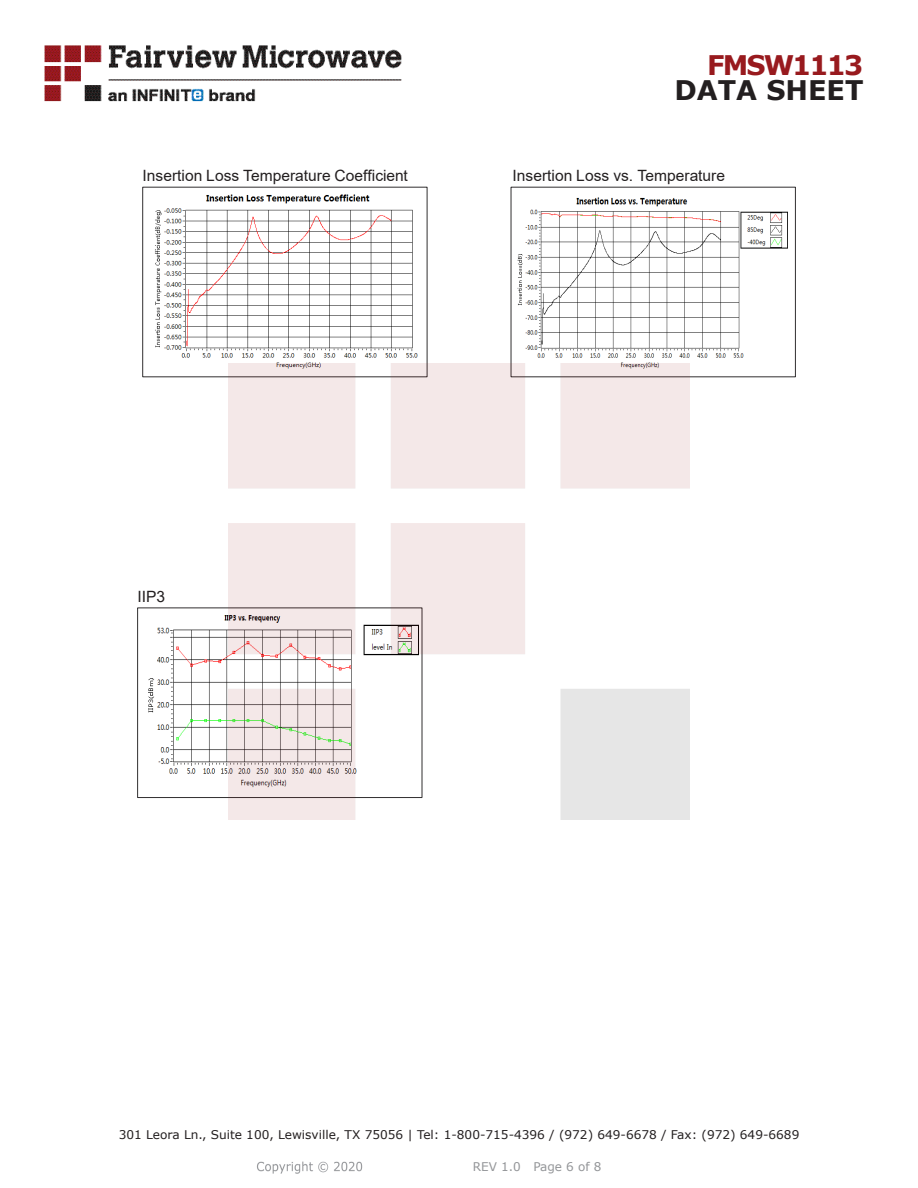
<style>
.page{position:relative;width:918px;height:1188px;background:#fff}
.page>*{position:absolute;margin:0;border:0;box-sizing:border-box;transform-origin:0 0}
.t1{font:700 27px "Verdana";color:#231f20}
.FM{font:700 27px "Verdana";letter-spacing:-.07em;color:#981a1e}
.t2{font:15.6px "Arial";color:#231f20}
.t3{font:12px "Verdana";color:#231f20}
.REV_Info{font:12px "Verdana";color:#939598}
</style>
<div class="page">
<img style="left:155px;top:194px;width:269px;height:170px">
<img style="left:516px;top:197px;width:272px;height:167px">
<img style="left:148px;top:615px;width:80px;height:159px">
<img style="left:257px;top:1161px;width:106px;height:13px">
<img style="left:228px;top:364px;width:462px;height:456px">
<img style="left:44px;top:45px;width:358px;height:57px">
<p class="FM" style="left:707px;top:46px;width:158px">FMSW1113</p>
<p class="t1" style="left:674px;top:71px;width:191px">DATA SHEET</p>
<p class="t2" style="left:143px;top:165px;width:267px">Insertion Loss Temperature Coefficient</p>
<p class="t2" style="left:513px;top:165px;width:214px">Insertion Loss vs. Temperature</p>
<p class="t2" style="left:138px;top:585px;width:29px">IIP3</p>
<p class="t3" style="left:119px;top:1126px;width:682px">301 Leora Ln., Suite 100, Lewisville, TX 75056 | Tel: 1-800-715-4396 / (972) 649-6678 / Fax: (972) 649-6689</p>
<p class="REV_Info" style="left:473px;top:1158px;width:130px">REV 1.0 Page 6 of 8</p>
</div>
